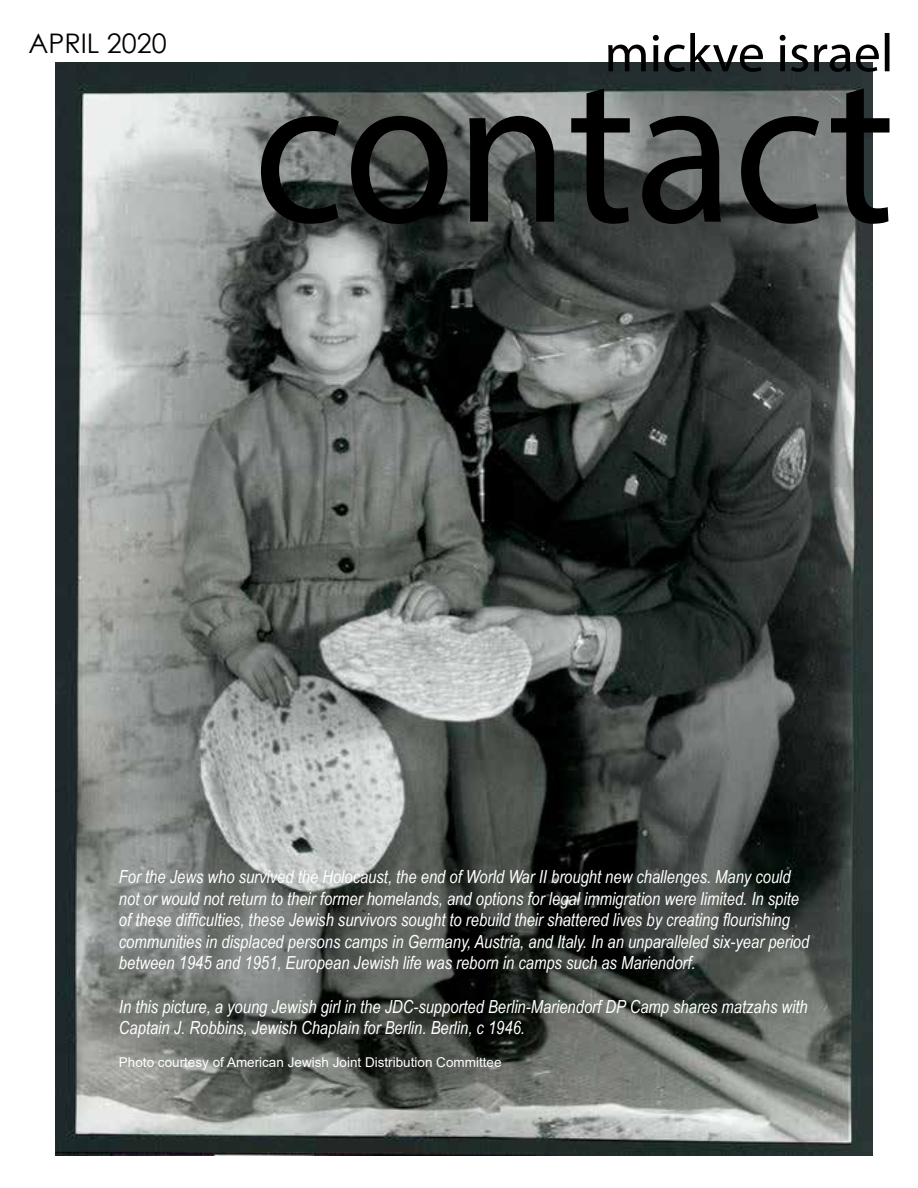
<style>
.page{position:relative;width:918px;height:1188px;background:#fff}
.page>*{position:absolute;margin:0;border:0;box-sizing:border-box;transform-origin:0 0}
.t1{font:27px "Century Gothic";color:#000}
.t2{font:italic 18px/21.6px "Arial Narrow";color:#fff}
.t3{font:13.5px "Arial";color:#fff}
</style>
<div class="page">
<img style="left:56px;top:62px;width:816px;height:1093px">
<svg style="left:261px;top:89px;width:629px;height:135px;background:#484b4a"></svg>
<svg style="left:608px;top:33px;width:282px;height:39px"></svg>
<h1 class="t1" style="left:28px;top:25px;width:140px">APRIL 2020</h1>
<p class="t2" style="left:119px;top:866px;width:692px">For the Jews who survived the Holocaust, the end of World War II brought new challenges. Many could not or would not return to their former homelands, and options for legal immigration were limited. In spite of these difficulties, these Jewish survivors sought to rebuild their shattered lives by creating flourishing communities in displaced persons camps in Germany, Austria, and Italy. In an unparalleled six-year period between 1945 and 1951, European Jewish life was reborn in camps such as Mariendorf.</p>
<p class="t2" style="left:119px;top:995px;width:690px">In this picture, a young Jewish girl in the JDC-supported Berlin-Mariendorf DP Camp shares matzahs with<br>Captain J. Robbins, Jewish Chaplain for Berlin. Berlin, c 1946.</p>
<p class="t3" style="left:119px;top:1053px;width:384px">Photo courtesy of American Jewish Joint Distribution Committee</p>
</div>
